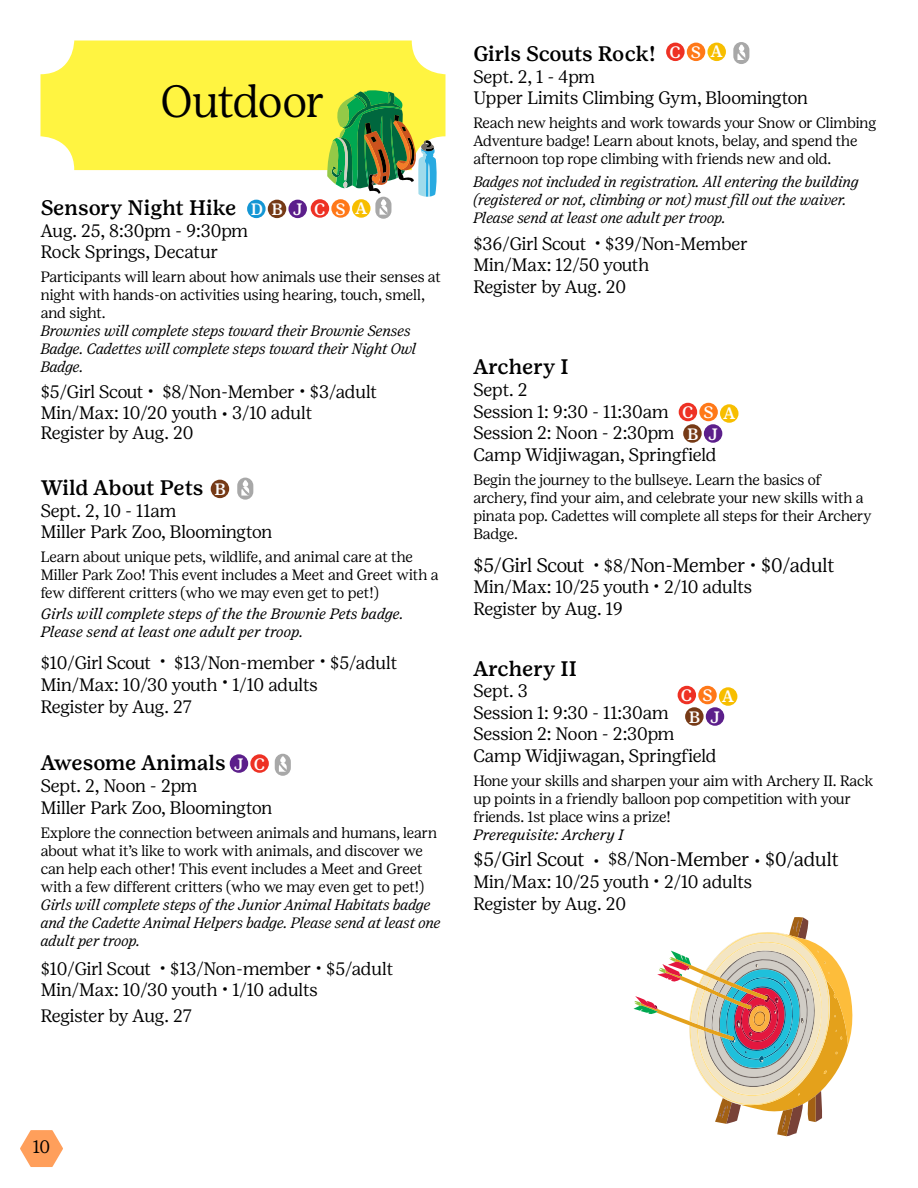
<style>
.page{position:relative;width:918px;height:1188px;background:#fff}
.page>*{position:absolute;margin:0;border:0;box-sizing:border-box;transform-origin:0 0}
.t1{font:300 45px "Girl Scout Display";letter-spacing:-.02em;color:#000}
.t2{font:500 21px "Girl Scout Text";color:#000}
.t3{font:500 21px "Girl Scout Text";letter-spacing:-.02em;color:#000}
.t4{font:300 19.5px "Girl Scout Display";letter-spacing:-.02em;color:#000}
.t5{font:300 18px/21.6px "Girl Scout Display";letter-spacing:-.005em;color:#000}
.t6{font:500 16.5px/21.5px "Girl Scout Text";letter-spacing:.59em;color:#fff;text-align:center}
.t7{font:300 15px/18px "Girl Scout Display";color:#000}
.t8{font:italic 300 15px/18px "Girl Scout Display";letter-spacing:-.005em;color:#000}
.t9{font:italic 15px/18px "Girl Scout Text";color:#000}
.s1{font-size:18px}
</style>
<div class="page">
<div style="left:40px;top:40px;width:406px;height:130px;background:#fff441;border-radius:34px"></div>
<div style="left:666px;top:43px;width:19px;height:18px;background:#ee3124;border-radius:50%"></div>
<div style="left:687px;top:43px;width:18px;height:18px;background:#ff7818;border-radius:50%"></div>
<div style="left:707px;top:43px;width:19px;height:18px;background:#f7be00;border-radius:50%"></div>
<div style="left:683px;top:424px;width:19px;height:19px;background:#763a16;border-radius:50%"></div>
<div style="left:704px;top:424px;width:18px;height:19px;background:#5c1f8b;border-radius:50%"></div>
<div style="left:679px;top:403px;width:18px;height:18px;background:#ee3124;border-radius:50%"></div>
<div style="left:699px;top:403px;width:19px;height:18px;background:#ff7818;border-radius:50%"></div>
<div style="left:720px;top:404px;width:19px;height:19px;background:#f7be00;border-radius:50%"></div>
<div style="left:211px;top:480px;width:18px;height:18px;background:#763a16;border-radius:50%"></div>
<div style="left:237px;top:478px;width:16px;height:22px;background:#a8a8a8;border-radius:8px"></div>
<svg style="left:241px;top:480px;width:9px;height:16px"></svg>
<div style="left:733px;top:42px;width:16px;height:22px;background:#a8a8a8;border-radius:8px"></div>
<svg style="left:737px;top:45px;width:9px;height:15px"></svg>
<div style="left:230px;top:754px;width:18px;height:19px;background:#5c1f8b;border-radius:50%"></div>
<div style="left:250px;top:754px;width:19px;height:19px;background:#ee3124;border-radius:50%"></div>
<div style="left:275px;top:754px;width:16px;height:22px;background:#a8a8a8;border-radius:8px"></div>
<svg style="left:279px;top:756px;width:8px;height:16px"></svg>
<div style="left:247px;top:200px;width:19px;height:18px;background:#1496d4;border-radius:50%"></div>
<div style="left:268px;top:200px;width:18px;height:18px;background:#763a16;border-radius:50%"></div>
<div style="left:288px;top:200px;width:19px;height:18px;background:#5c1f8b;border-radius:50%"></div>
<div style="left:311px;top:199px;width:18px;height:19px;background:#ee3124;border-radius:50%"></div>
<svg style="left:331px;top:199px;width:19px;height:19px"></svg>
<svg style="left:352px;top:199px;width:19px;height:19px"></svg>
<svg style="left:375px;top:197px;width:16px;height:22px"></svg>
<svg style="left:327px;top:90px;width:110px;height:125px"></svg>
<div style="left:678px;top:686px;width:18px;height:18px;background:#ee3124;border-radius:50%"></div>
<div style="left:698px;top:686px;width:19px;height:18px;background:#ff7818;border-radius:50%"></div>
<div style="left:719px;top:687px;width:18px;height:19px;background:#f7be00;border-radius:50%"></div>
<div style="left:685px;top:707px;width:19px;height:19px;background:#763a16;border-radius:50%"></div>
<div style="left:706px;top:707px;width:18px;height:19px;background:#5c1f8b;border-radius:50%"></div>
<svg style="left:634px;top:917px;width:219px;height:219px"></svg>
<svg style="left:20px;top:1130px;width:43px;height:37px"></svg>
<h1 class="t1" style="left:161px;top:76px;width:166px">Outdoor</h1>
<h2 class="t2" style="left:41px;top:196px;width:197px">Sensory Night Hike</h2>
<p class="t5" style="left:41px;top:220px;width:209px">Aug. 25, 8:30pm - 9:30pm<br>Rock Springs, Decatur</p>
<p class="t7" style="left:41px;top:268px;width:402px">Participants will learn about how animals use their senses at night with hands-on activities using hearing, touch, smell, and sight.</p>
<p class="t8" style="left:41px;top:322px;width:377px">Brownies will complete steps toward their Brownie Senses<br>Badge. Cadettes will complete steps toward their Night Owl<br>Badge.</p>
<p class="t5" style="left:41px;top:382px;width:338px;line-height:21px">$5/Girl Scout • $8/Non-Member • $3/adult<br>Min/Max: 10/20 youth • 3/10 adult</p>
<p class="t5" style="left:41px;top:422px;width:154px">Register by Aug. 20</p>
<h2 class="t3" style="left:41px;top:476px;width:164px">Wild About Pets</h2>
<p class="t5" style="left:41px;top:500px;width:233px">Sept. 2, 10 - 11am<br>Miller Park Zoo, Bloomington</p>
<p class="t7" style="left:41px;top:548px;width:399px">Learn about unique pets, wildlife, and animal care at the<br>Miller Park Zoo! This event includes a Meet and Greet with a few different critters (who we may even get to pet!)</p>
<p class="t9" style="left:41px;top:605px;width:365px">Girls will complete steps of the the Brownie Pets badge.<br>Please send at least one adult per troop.</p>
<p class="t5" style="left:41px;top:652px;width:358px">$10/Girl Scout • $13/Non-member • $5/adult<br>Min/Max: 10/30 youth • 1/10 adults<br>Register by Aug. 27</p>
<h2 class="t2" style="left:41px;top:751px;width:187px">Awesome Animals</h2>
<p class="t5" style="left:41px;top:775px;width:233px">Sept. 2, Noon - 2pm<br>Miller Park Zoo, Bloomington</p>
<p class="t7" style="left:41px;top:824px;width:398px">Explore the connection between animals and humans, learn about what it’s like to work with animals, and discover we can help each other! This event includes a Meet and Greet with a few different critters (who we may even get to pet!)</p>
<p class="t8" style="left:41px;top:896px;width:401px">Girls will complete steps of the Junior Animal Habitats badge and the Cadette Animal Helpers badge. Please send at least one adult per troop.</p>
<p class="t5" style="left:41px;top:958px;width:354px">$10/Girl Scout • $13/Non-member • $5/adult<br>Min/Max: 10/30 youth • 1/10 adults</p>
<p class="t5" style="left:41px;top:1005px;width:153px">Register by Aug. 27</p>
<p class="t6" style="left:251px;top:198px;width:118px">DBJCSA</p>
<p class="t6" style="left:215px;top:479px;width:13px">B</p>
<p class="t6" style="left:234px;top:753px;width:33px">J C</p>
<p class="t6" style="left:670px;top:42px;width:55px">CSA</p>
<h2 class="t3" style="left:473px;top:42px;width:184px">Girls Scouts Rock!</h2>
<p class="t5" style="left:473px;top:66px;width:336px">Sept. 2, 1 - 4pm<br>Upper Limits Climbing Gym, Bloomington</p>
<p class="t7" style="left:473px;top:114px;width:404px">Reach new heights and work towards your Snow or Climbing<br>Adventure badge! Learn about knots, belay, and spend the afternoon top rope climbing with friends new and old.</p>
<p class="t8" style="left:473px;top:173px;width:387px">Badges not included in registration. All entering the building (registered or not, climbing or not) must fill out the waiver.<br>Please send at least one adult per troop.</p>
<p class="t5" style="left:473px;top:233px;width:276px">$36/Girl Scout • $39/Non-Member<br>Min/Max: 12/50 youth<br>Register by Aug. 20</p>
<h2 class="t2" style="left:473px;top:355px;width:97px">Archery I</h2>
<p class="t5" style="left:473px;top:379px;width:245px">Sept. 2<br>Session 1: 9:30 - 11:30am<br>Session 2: Noon - 2:30pm<br>Camp Widjiwagan, Springfield</p>
<p class="t7" style="left:473px;top:471px;width:400px">Begin the journey to the bullseye. Learn the basics of archery, find your aim, and celebrate your new skills with a pinata pop. Cadettes will complete all steps for their Archery Badge.</p>
<h3 class="t4" style="left:473px;top:554px;width:363px">$5/Girl Scout <span class="s1">• $8/</span>Non-Member <span class="s1">•</span> $0/adult</h3>
<p class="t5" style="left:473px;top:576px;width:280px">Min/Max: 10/25 youth • 2/10 adults<br>Register by Aug. 19</p>
<p class="t6" style="left:682px;top:402px;width:55px">CSA</p>
<p class="t6" style="left:687px;top:423px;width:33px">B J</p>
<h2 class="t2" style="left:473px;top:656px;width:105px">Archery II</h2>
<p class="t5" style="left:473px;top:680px;width:245px">Sept. 3<br>Session 1: 9:30 - 11:30am<br>Session 2: Noon - 2:30pm<br>Camp Widjiwagan, Springfield</p>
<p class="t7" style="left:473px;top:772px;width:401px">Hone your skills and sharpen your aim with Archery II. Rack up points in a friendly balloon pop competition with your friends. 1st place wins a prize!</p>
<p class="t9" style="left:473px;top:826px;width:152px">Prerequisite: Archery I</p>
<h3 class="t4" style="left:473px;top:849px;width:367px">$5/Girl Scout <span class="s1">• $8/</span>Non-Member <span class="s1">•</span> $0/adult</h3>
<p class="t5" style="left:473px;top:871px;width:280px">Min/Max: 10/25 youth • 2/10 adults<br>Register by Aug. 20</p>
<p class="t6" style="left:681px;top:685px;width:55px">CSA<br>B J</p>
<p class="t5" style="left:33px;top:1136px;width:19px">10</p>
</div>
